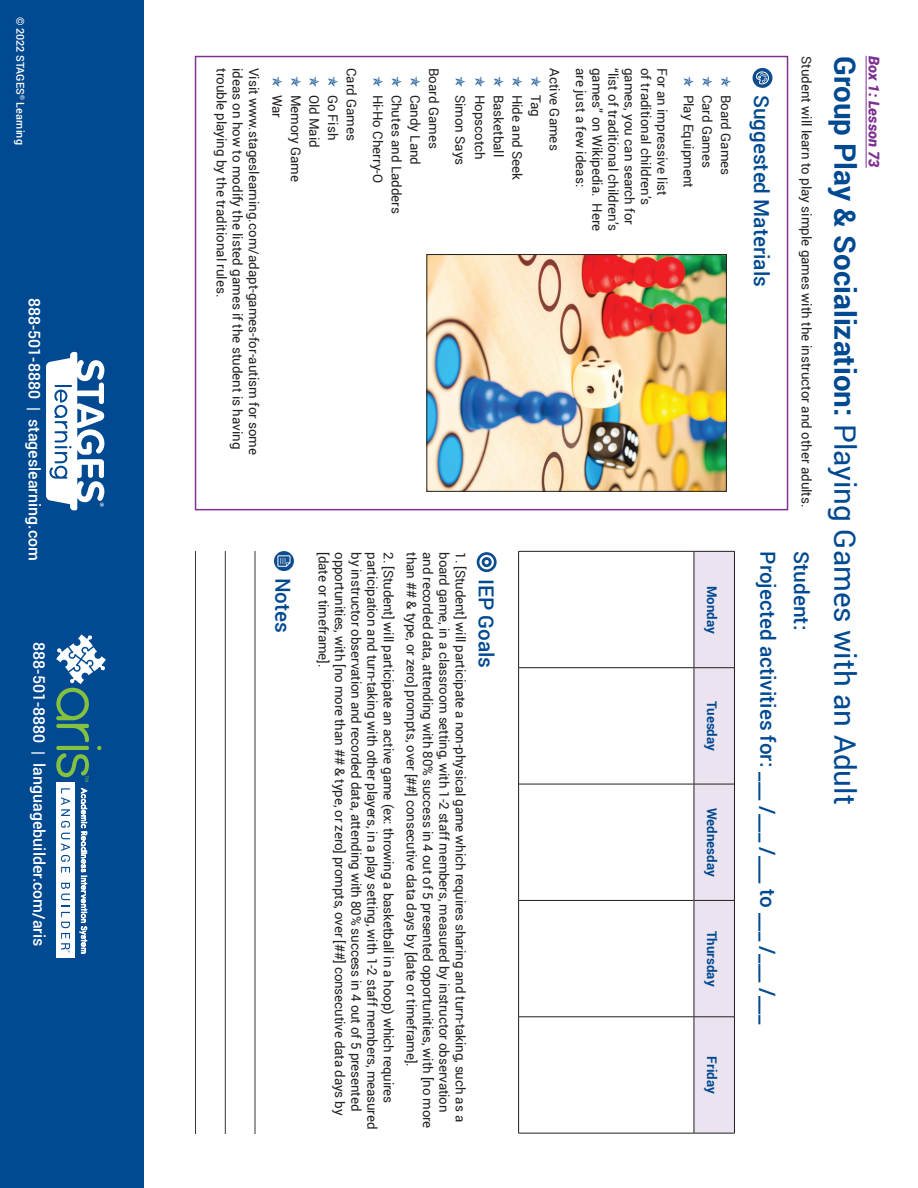
<style>
.page{position:relative;width:918px;height:1188px;background:#fff}
.page>*{position:absolute;margin:0;border:0;box-sizing:border-box;transform-origin:0 0}
.t1{font:700 29.55px "Roboto";color:#014990}
.t2{font:500 20.7px "Roboto";color:#014990}
.t3{font:500 15.9px "Roboto";color:#fff}
.t4{font:italic 900 14.7px "Roboto";color:#7c3090}
.t5{font:13.35px/18.6px "Roboto";letter-spacing:-.01em;color:#231f20}
.t6{font:700 13.35px "Roboto";color:#014990}
.t7{font:500 10.8px "Roboto";color:#fff}
.s1{font-weight:400}
</style>
<div class="page">
<div style="left:695px;top:552px;width:39px;height:581px;background:#ebe4f0"></div>
<hr style="left:734px;top:551px;width:1px;height:117px;background:#231f20">
<hr style="left:694px;top:551px;width:40px;height:1px;background:#231f20">
<hr style="left:734px;top:668px;width:1px;height:116px;background:#231f20">
<hr style="left:694px;top:667px;width:40px;height:1px;background:#231f20">
<hr style="left:734px;top:784px;width:1px;height:116px;background:#231f20">
<hr style="left:694px;top:784px;width:40px;height:1px;background:#231f20">
<hr style="left:734px;top:900px;width:1px;height:117px;background:#231f20">
<hr style="left:694px;top:900px;width:40px;height:1px;background:#231f20">
<hr style="left:734px;top:1017px;width:1px;height:116px;background:#231f20">
<hr style="left:694px;top:1017px;width:40px;height:1px;background:#231f20">
<hr style="left:694px;top:1133px;width:40px;height:1px;background:#231f20">
<hr style="left:694px;top:551px;width:1px;height:117px;background:#231f20">
<hr style="left:519px;top:551px;width:175px;height:1px;background:#231f20">
<hr style="left:694px;top:668px;width:1px;height:116px;background:#231f20">
<hr style="left:519px;top:667px;width:175px;height:1px;background:#231f20">
<hr style="left:694px;top:784px;width:1px;height:116px;background:#231f20">
<hr style="left:519px;top:784px;width:175px;height:1px;background:#231f20">
<hr style="left:694px;top:900px;width:1px;height:117px;background:#231f20">
<hr style="left:519px;top:900px;width:175px;height:1px;background:#231f20">
<hr style="left:694px;top:1017px;width:1px;height:116px;background:#231f20">
<hr style="left:519px;top:1017px;width:175px;height:1px;background:#231f20">
<hr style="left:519px;top:1133px;width:175px;height:1px;background:#231f20">
<hr style="left:518px;top:551px;width:1px;height:117px;background:#231f20">
<hr style="left:518px;top:668px;width:1px;height:116px;background:#231f20">
<hr style="left:518px;top:784px;width:1px;height:116px;background:#231f20">
<hr style="left:518px;top:900px;width:1px;height:117px;background:#231f20">
<hr style="left:518px;top:1017px;width:1px;height:116px;background:#231f20">
<hr style="left:255px;top:551px;width:1px;height:582px;background:#231f20">
<hr style="left:225px;top:551px;width:1px;height:582px;background:#231f20">
<hr style="left:195px;top:551px;width:1px;height:582px;background:#231f20">
<svg style="left:753px;top:68px;width:19px;height:20px"></svg>
<svg style="left:756px;top:71px;width:13px;height:13px"></svg>
<img style="left:429px;top:256px;width:296px;height:234px">
<div style="left:427px;top:254px;width:300px;height:238px;border:1px solid #231f20"></div>
<div style="left:274px;top:551px;width:20px;height:20px;background:#0d4c8e;border-radius:50%"></div>
<svg style="left:277px;top:555px;width:14px;height:12px"></svg>
<svg style="left:477px;top:552px;width:20px;height:20px"></svg>
<svg style="left:477px;top:552px;width:20px;height:20px"></svg>
<svg style="left:479px;top:555px;width:15px;height:14px"></svg>
<svg style="left:482px;top:557px;width:10px;height:10px"></svg>
<svg style="left:484px;top:560px;width:5px;height:4px"></svg>
<div style="left:0;top:0;width:144px;height:1188px;background:#014990"></div>
<svg style="left:46px;top:352px;width:58px;height:158px"></svg>
<div style="left:56px;top:783px;width:19px;height:175px;background:#fff"></div>
<svg style="left:80px;top:788px;width:7px;height:165px"></svg>
<svg style="left:61px;top:788px;width:9px;height:85px"></svg>
<svg style="left:61px;top:883px;width:9px;height:70px"></svg>
<svg style="left:56px;top:634px;width:50px;height:148px"></svg>
<hr style="left:866px;top:56px;width:1px;height:112px;background:#7c3090">
<p class="t7" style="left:28px;top:16px;width:130px;rotate:90deg">© 2022 STAGES<sup>®</sup> Learning</p>
<p class="t3" style="left:46px;top:298px;width:265px;rotate:90deg">888-501-8880 | stageslearning.com</p>
<p class="t3" style="left:50px;top:642px;width:306px;rotate:90deg">888-501-8880 | languagebuilder.com/aris</p>
<p class="t5" style="left:231px;top:68px;width:231px;rotate:90deg">trouble playing by the traditional rules.</p>
<p class="t5" style="left:248px;top:68px;width:383px;rotate:90deg">ideas on how to modify the listed games if the student is having</p>
<p class="t5" style="left:264px;top:68px;width:389px;rotate:90deg">Visit www.stageslearning.com/adapt-games-for-autism for some</p>
<p class="t5" style="left:361px;top:95px;width:89px;text-indent:-27px;rotate:90deg">Card Games<br>Go Fish<br>Old Maid<br>Memory Game<br>War</p>
<p class="t5" style="left:444px;top:95px;width:121px;text-indent:-27px;rotate:90deg">Board Games<br>Candy Land<br>Chutes and Ladders<br>Hi-Ho Cherry-O</p>
<p class="t5" style="left:546px;top:95px;width:87px;rotate:90deg">Tag<br>Hide and Seek<br>Basketball<br>Hopscotch<br>Simon Says</p>
<p class="t5" style="left:564px;top:68px;width:84px;rotate:90deg">Active Games</p>
<p class="t5" style="left:591px;top:68px;width:120px;rotate:90deg">are just a few ideas:</p>
<p class="t5" style="left:607px;top:68px;width:165px;rotate:90deg">games” on Wikipedia. Here</p>
<p class="t5" style="left:623px;top:68px;width:165px;rotate:90deg">“list of traditional children’s</p>
<p class="t5" style="left:639px;top:68px;width:158px;rotate:90deg">games, you can search for</p>
<p class="t5" style="left:656px;top:68px;width:138px;rotate:90deg">of traditional children’s</p>
<p class="t5" style="left:672px;top:68px;width:129px;rotate:90deg">For an impressive list</p>
<p class="t5" style="left:736px;top:95px;width:95px;rotate:90deg">Board Games<br>Card Games<br>Play Equipment</p>
<p class="t5" style="left:333px;top:552px;width:117px;rotate:90deg">[date or timeframe].</p>
<p class="t5" style="left:350px;top:552px;width:565px;rotate:90deg">opportunities, with [no more than ## &amp; type, or zero] prompts, over [##] consecutive data days by</p>
<p class="t5" style="left:366px;top:552px;width:561px;rotate:90deg">by instructor observation and recorded data, attending with 80% success in 4 out of 5 presented</p>
<p class="t5" style="left:382px;top:552px;width:579px;rotate:90deg">participation and turn-taking with other players, in a play setting, with 1-2 staff members, measured</p>
<p class="t5" style="left:398px;top:552px;width:552px;rotate:90deg">2. [Student] will participate an active game (ex: throwing a basketball in a hoop) which requires</p>
<p class="t5" style="left:422px;top:552px;width:516px;rotate:90deg">than ## &amp; type, or zero] prompts, over [##] consecutive data days by [date or timeframe].</p>
<p class="t5" style="left:438px;top:552px;width:578px;rotate:90deg">and recorded data, attending with 80% success in 4 out of 5 presented opportunities, with [no more</p>
<p class="t5" style="left:454px;top:552px;width:562px;rotate:90deg">board game, in a classroom setting, with 1-2 staff members, measured by instructor observation</p>
<p class="t5" style="left:470px;top:552px;width:571px;rotate:90deg">1. [Student] will participate a non-physical game which requires sharing and turn-taking, such as a</p>
<p class="t2" style="left:297px;top:578px;width:57px;rotate:90deg">Notes</p>
<p class="t2" style="left:501px;top:579px;width:91px;rotate:90deg">IEP Goals</p>
<p class="t6" style="left:721px;top:586px;width:49px;rotate:90deg">Monday</p>
<p class="t6" style="left:721px;top:701px;width:51px;rotate:90deg">Tuesday</p>
<p class="t6" style="left:721px;top:808px;width:70px;rotate:90deg">Wednesday</p>
<p class="t6" style="left:721px;top:931px;width:57px;rotate:90deg">Thursday</p>
<p class="t6" style="left:721px;top:1056px;width:39px;rotate:90deg">Friday</p>
<p class="t5" style="left:817px;top:56px;width:453px;rotate:90deg">Student will learn to play simple games with the instructor and other adults.</p>
<p class="t1" style="left:866px;top:56px;width:751px;rotate:90deg">Group Play &amp; Socialization: <span class="s1">Playing Games with an Adult</span></p>
<p class="t2" style="left:776px;top:95px;width:194px;rotate:90deg">Suggested Materials</p>
<p class="t2" style="left:782px;top:551px;width:474px;rotate:90deg">Projected activities for: ___ /___ /___ to ___ /___ /___</p>
<p class="t2" style="left:816px;top:551px;width:81px;rotate:90deg">Student:</p>
<p class="t4" style="left:884px;top:56px;width:113px;rotate:90deg">Box 1: Lesson 73</p>
</div>
